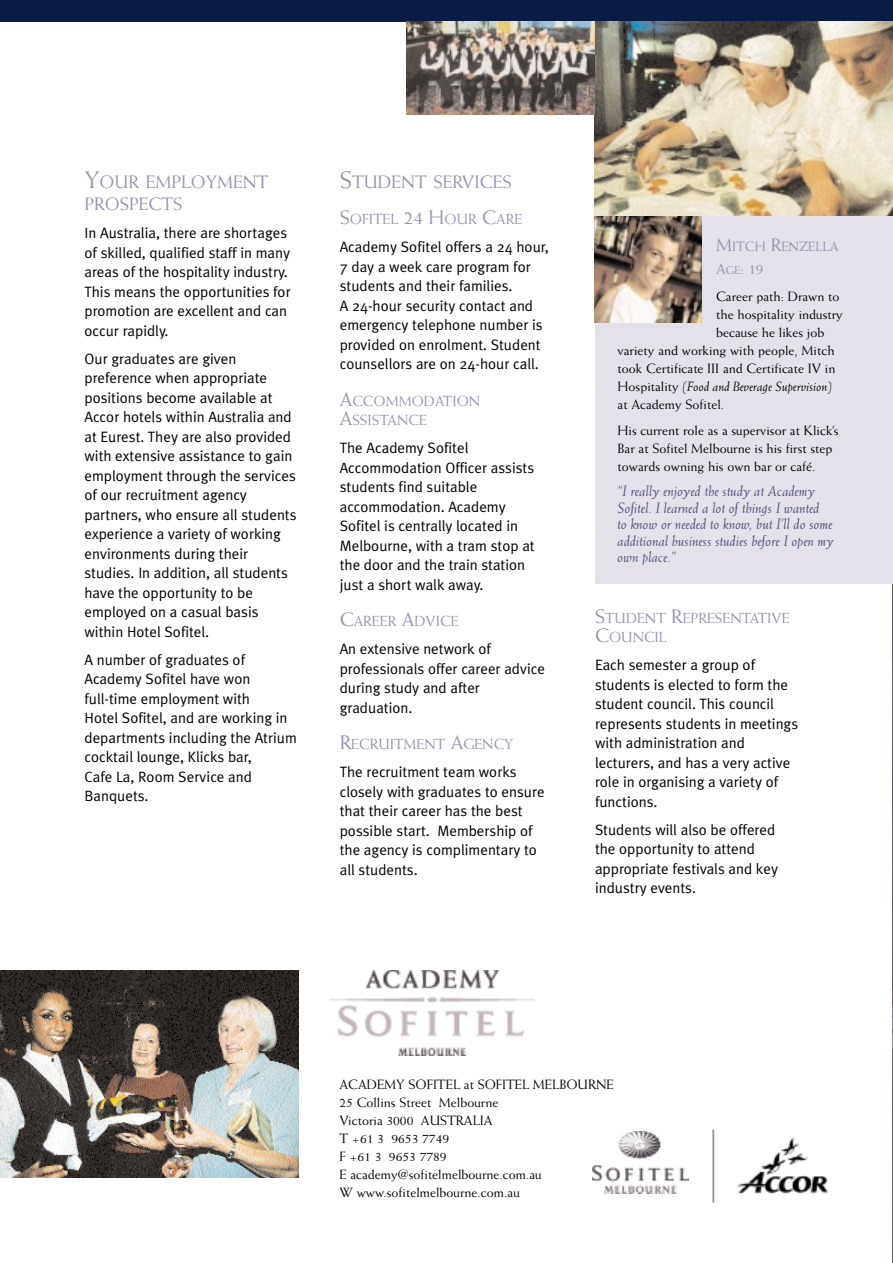
<style>
.page{position:relative;width:893px;height:1263px;background:#fff}
.page>*{position:absolute;margin:0;border:0;box-sizing:border-box;transform-origin:0 0}
.t1{font:18px/22.5px "Weiss";color:#9493af}
.t2{font:15px/19.5px "Meta Plus Normal";color:#000}
.t3{font:italic 15px/16.5px "Weiss";color:#4f5078}
.t4{font:15px "Weiss";color:#9493af}
.t5{font:14.7px/19.5px "Weiss";color:#9493af}
.t6{font:13.5px/18px "Weiss";color:#000}
.t7{font:italic 13.5px "Weiss";color:#000}
.t8{font:13.5px "Weiss";color:#9493af}
.s1{font-size:24px}
.s2{font-size:19.5px}
.s3{font-size:18px}
.s4{font-size:11.25px}
.s5{font-style:normal}
</style>
<div class="page">
<img style="left:892px;top:0;width:1px;height:1263px">
<div style="left:0;top:0;width:892px;height:21px;background:#0a1c44"></div>
<img style="left:594px;top:21px;width:298px;height:196px">
<img style="left:407px;top:21px;width:187px;height:94px">
<img style="left:329px;top:971px;width:205px;height:84px">
<img style="left:0;top:971px;width:299px;height:207px">
<div style="left:595px;top:216px;width:297px;height:368px;background:#e4e1ea"></div>
<img style="left:595px;top:216px;width:106px;height:107px">
<img style="left:592px;top:1132px;width:96px;height:62px">
<img style="left:737px;top:1137px;width:91px;height:57px">
<hr style="left:712px;top:1130px;width:2px;height:72px;background:#9493af">
<p class="t1" style="left:84px;top:172px;width:186px"><span class="s1">Y</span>OUR EMPLOYMENT<br>PROSPECTS</p>
<p class="t2" style="left:84px;top:225px;width:208px">In Australia, there are shortages of skilled, qualified staff in many areas of the hospitality industry.<br>This means the opportunities for promotion are excellent and can occur rapidly.</p>
<p class="t2" style="left:84px;top:350px;width:213px">Our graduates are given preference when appropriate positions become available at<br>Accor hotels within Australia and at Eurest. They are also provided with extensive assistance to gain employment through the services of our recruitment agency partners, who ensure all students experience a variety of working environments during their studies. In addition, all students have the opportunity to be employed on a casual basis within Hotel Sofitel.</p>
<p class="t2" style="left:84px;top:651px;width:214px">A number of graduates of<br>Academy Sofitel have won full-time employment with<br>Hotel Sofitel, and are working in departments including the Atrium cocktail lounge, Klicks bar,<br>Cafe La, Room Service and<br>Banquets.</p>
<p class="t1" style="left:340px;top:172px;width:174px"><span class="s1">S</span>TUDENT SERVICES</p>
<p class="t5" style="left:340px;top:211px;width:184px"><span class="s2">S</span>OFITEL <span class="s2">24 H</span>OUR <span class="s2">C</span>ARE</p>
<p class="t2" style="left:340px;top:239px;width:210px">Academy Sofitel offers a 24 hour,<br>7 day a week care program for students and their families.<br>A 24-hour security contact and emergency telephone number is provided on enrolment. Student counsellors are on 24-hour call.</p>
<p class="t5" style="left:340px;top:392px;width:142px"><span class="s2">A</span>CCOMMODATION<br><span class="s2">A</span>SSISTANCE</p>
<p class="t2" style="left:340px;top:440px;width:196px">The Academy Sofitel<br>Accommodation Officer assists students find suitable accommodation. Academy<br>Sofitel is centrally located in<br>Melbourne, with a tram stop at the door and the train station just a short walk away.</p>
<p class="t5" style="left:340px;top:613px;width:120px"><span class="s2">C</span>AREER <span class="s2">A</span>DVICE</p>
<p class="t2" style="left:340px;top:641px;width:207px">An extensive network of professionals offer career advice during study and after graduation.</p>
<p class="t5" style="left:340px;top:736px;width:175px"><span class="s2">R</span>ECRUITMENT <span class="s2">A</span>GENCY</p>
<p class="t2" style="left:340px;top:764px;width:206px">The recruitment team works closely with graduates to ensure that their career has the best possible start. Membership of the agency is complimentary to all students.</p>
<p class="t8" style="left:716px;top:241px;width:124px"><span class="s3">M</span>ITCH <span class="s3">R</span>ENZELLA</p>
<p class="t4" style="left:716px;top:263px;width:49px">A<span class="s4">GE</span>: 19</p>
<p class="t6" style="left:716px;top:288px;width:125px">Career path: Drawn to</p>
<p class="t6" style="left:716px;top:306px;width:128px">the hospitality industry</p>
<p class="t6" style="left:716px;top:324px;width:110px">because he likes job</p>
<p class="t6" style="left:617px;top:342px;width:218px">variety and working with people, Mitch</p>
<p class="t6" style="left:617px;top:360px;width:219px">took Certificate III and Certificate IV in</p>
<p class="t7" style="left:617px;top:381px;width:216px"><span class="s5">Hospitality</span> (Food and Beverage Supervision)</p>
<p class="t6" style="left:617px;top:396px;width:108px">at Academy Sofitel.</p>
<p class="t6" style="left:617px;top:423px;width:222px">His current role as a supervisor at Klick’s<br>Bar at Sofitel Melbourne is his first step towards owning his own bar or café.</p>
<p class="t3" style="left:617px;top:484px;width:218px">“I really enjoyed the study at Academy Sofitel. I learned a lot of things I wanted<br>to know or needed to know, but I’ll do some additional business studies before I open my own place.”</p>
<p class="t5" style="left:595px;top:609px;width:196px"><span class="s2">S</span>TUDENT <span class="s2">R</span>EPRESENTATIVE<br><span class="s2">C</span>OUNCIL</p>
<p class="t2" style="left:595px;top:657px;width:205px">Each semester a group of students is elected to form the student council. This council represents students in meetings with administration and lecturers, and has a very active role in organising a variety of functions.</p>
<p class="t2" style="left:595px;top:821px;width:184px">Students will also be offered the opportunity to attend appropriate festivals and key industry events.</p>
<p class="t6" style="left:339px;top:1076px;width:276px">ACADEMY SOFITEL at SOFITEL MELBOURNE<br>25 Collins Street Melbourne<br>Victoria 3000 AUSTRALIA<br>T +61 3 9653 7749<br>F +61 3 9653 7789<br>E academy@sofitelmelbourne.com.au<br>W www.sofitelmelbourne.com.au</p>
</div>
